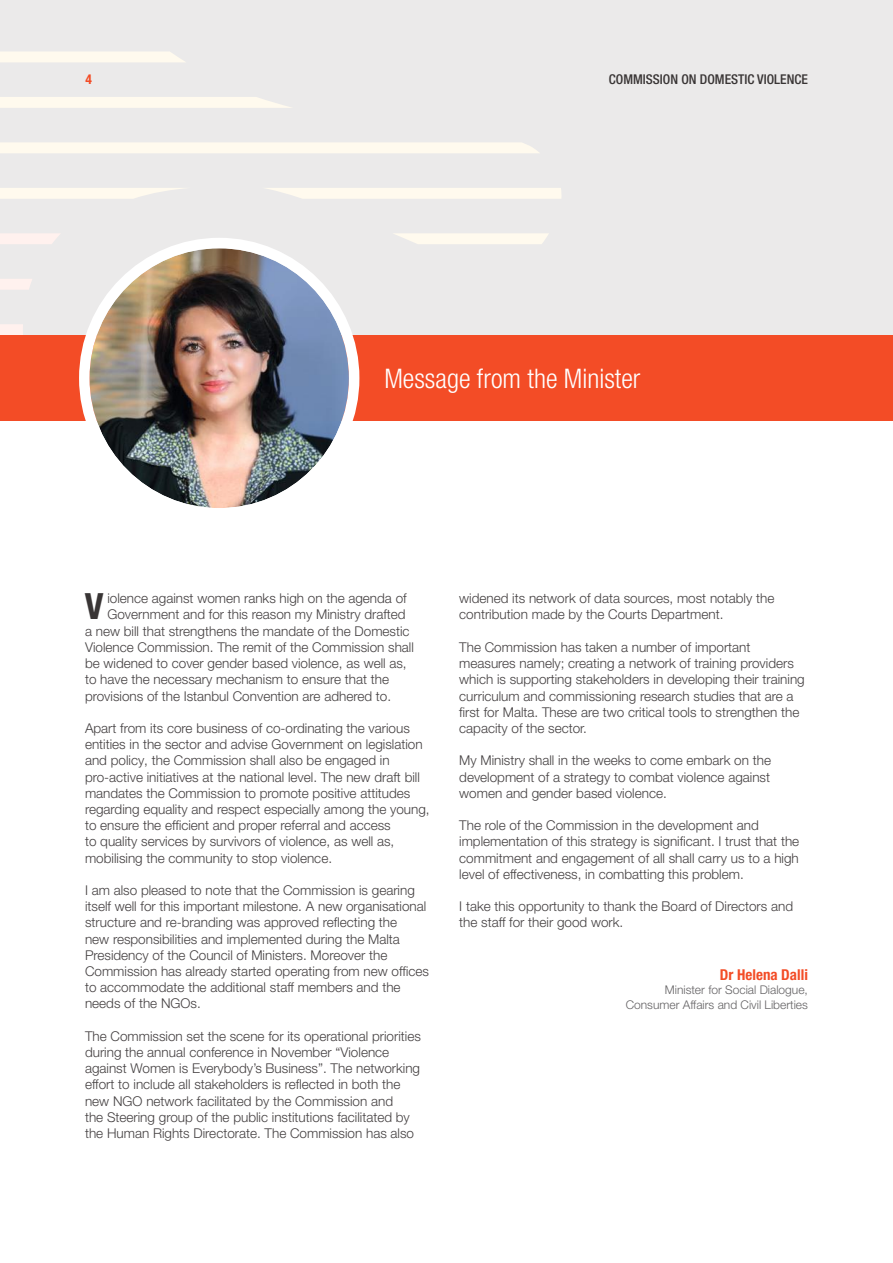
<style>
.page{position:relative;width:893px;height:1263px;background:#fff}
.page>*{position:absolute;margin:0;border:0;box-sizing:border-box;transform-origin:0 0}
.t1{font:700 condensed 36.15px "Helvetica Neue LT Pro";color:#393535}
.t2{font:300 condensed 27px "Helvetica Neue";color:#fff}
.t3{font:700 condensed 15px "Helvetica Neue LT Pro";color:#f34c26}
.t4{font:300 13.5px/16.2px "Helvetica Neue LT Pro";color:#444041}
.t5{font:500 condensed 13.5px "Helvetica Neue LT Pro";color:#393535}
.t6{font:700 condensed 13.5px "Helvetica Neue LT Pro";color:#f34c26}
.t7{font:300 12px/14.4px "Helvetica Neue LT Pro";color:#656365;text-align:right}
</style>
<div class="page">
<div style="left:0;top:0;width:893px;height:335px;background:#ebeaea"></div>
<svg style="left:0;top:324px;width:23px;height:11px"></svg>
<svg style="left:0;top:279px;width:32px;height:11px"></svg>
<svg style="left:0;top:233px;width:60px;height:11px"></svg>
<svg style="left:394px;top:233px;width:155px;height:11px"></svg>
<div style="left:266px;top:188px;width:295px;height:11px;background:#fffaee"></div>
<svg style="left:0;top:188px;width:183px;height:11px"></svg>
<div style="left:0;top:142px;width:539px;height:11px;background:#fffaee"></div>
<div style="left:0;top:97px;width:291px;height:11px;background:#fffaee"></div>
<div style="left:0;top:52px;width:185px;height:10px;background:#fffaee"></div>
<div style="left:0;top:335px;width:893px;height:86px;background:#f34c26"></div>
<img style="left:90px;top:248px;width:259px;height:260px;border-radius:130px">
<div style="left:79px;top:238px;width:280px;height:281px;border:10px solid #fff;border-radius:50%"></div>
<p class="t6" style="left:86px;top:71px;width:8px">4</p>
<p class="t5" style="left:609px;top:71px;width:200px">COMMISSION ON DOMESTIC VIOLENCE</p>
<h2 class="t2" style="left:384px;top:363px;width:258px">Message from the Minister</h2>
<h1 class="t1" style="left:85px;top:585px;width:20px">V</h1>
<p class="t4" style="left:107px;top:590px;width:301px">iolence against women ranks high on the agenda of</p>
<p class="t4" style="left:107px;top:606px;width:300px">Government and for this reason my Ministry drafted</p>
<p class="t4" style="left:85px;top:622px;width:326px">a new bill that strengthens the mandate of the Domestic</p>
<p class="t4" style="left:85px;top:639px;width:330px">Violence Commission. The remit of the Commission shall</p>
<p class="t4" style="left:85px;top:655px;width:323px">be widened to cover gender based violence, as well as,</p>
<p class="t4" style="left:85px;top:671px;width:306px">to have the necessary mechanism to ensure that the</p>
<p class="t4" style="left:85px;top:687px;width:308px">provisions of the Istanbul Convention are adhered to.</p>
<p class="t4" style="left:85px;top:720px;width:346px">Apart from its core business of co-ordinating the various entities in the sector and advise Government on legislation and policy, the Commission shall also be engaged in pro-active initiatives at the national level. The new draft bill mandates the Commission to promote positive attitudes regarding equality and respect especially among the young, to ensure the efficient and proper referral and access<br>to quality services by survivors of violence, as well as, mobilising the community to stop violence.</p>
<p class="t4" style="left:85px;top:882px;width:345px">I am also pleased to note that the Commission is gearing itself well for this important milestone. A new organisational structure and re-branding was approved reflecting the<br>new responsibilities and implemented during the Malta Presidency of the Council of Ministers. Moreover the Commission has already started operating from new offices to accommodate the additional staff members and the needs of the NGOs.</p>
<p class="t4" style="left:85px;top:1027px;width:337px">The Commission set the scene for its operational priorities during the annual conference in November “Violence against Women is Everybody’s Business”. The networking effort to include all stakeholders is reflected in both the new NGO network facilitated by the Commission and<br>the Steering group of the public institutions facilitated by the Human Rights Directorate. The Commission has also</p>
<p class="t4" style="left:459px;top:590px;width:317px">widened its network of data sources, most notably the contribution made by the Courts Department.</p>
<p class="t4" style="left:459px;top:639px;width:347px">The Commission has taken a number of important measures namely; creating a network of training providers which is supporting stakeholders in developing their training curriculum and commissioning research studies that are a first for Malta. These are two critical tools to strengthen the capacity of the sector.</p>
<p class="t4" style="left:459px;top:752px;width:313px;text-align:justify">My Ministry shall in the weeks to come embark on the development of a strategy to combat violence against women and gender based violence.</p>
<p class="t4" style="left:459px;top:817px;width:341px">The role of the Commission in the development and implementation of this strategy is significant. I trust that the commitment and engagement of all shall carry us to a high level of effectiveness, in combatting this problem.</p>
<p class="t4" style="left:459px;top:898px;width:335px">I take this opportunity to thank the Board of Directors and the staff for their good work.</p>
<p class="t3" style="left:720px;top:965px;width:89px">Dr Helena Dalli</p>
<p class="t7" style="left:626px;top:982px;width:184px">Minister for Social Dialogue,<br>Consumer Affairs and Civil Liberties</p>
</div>
